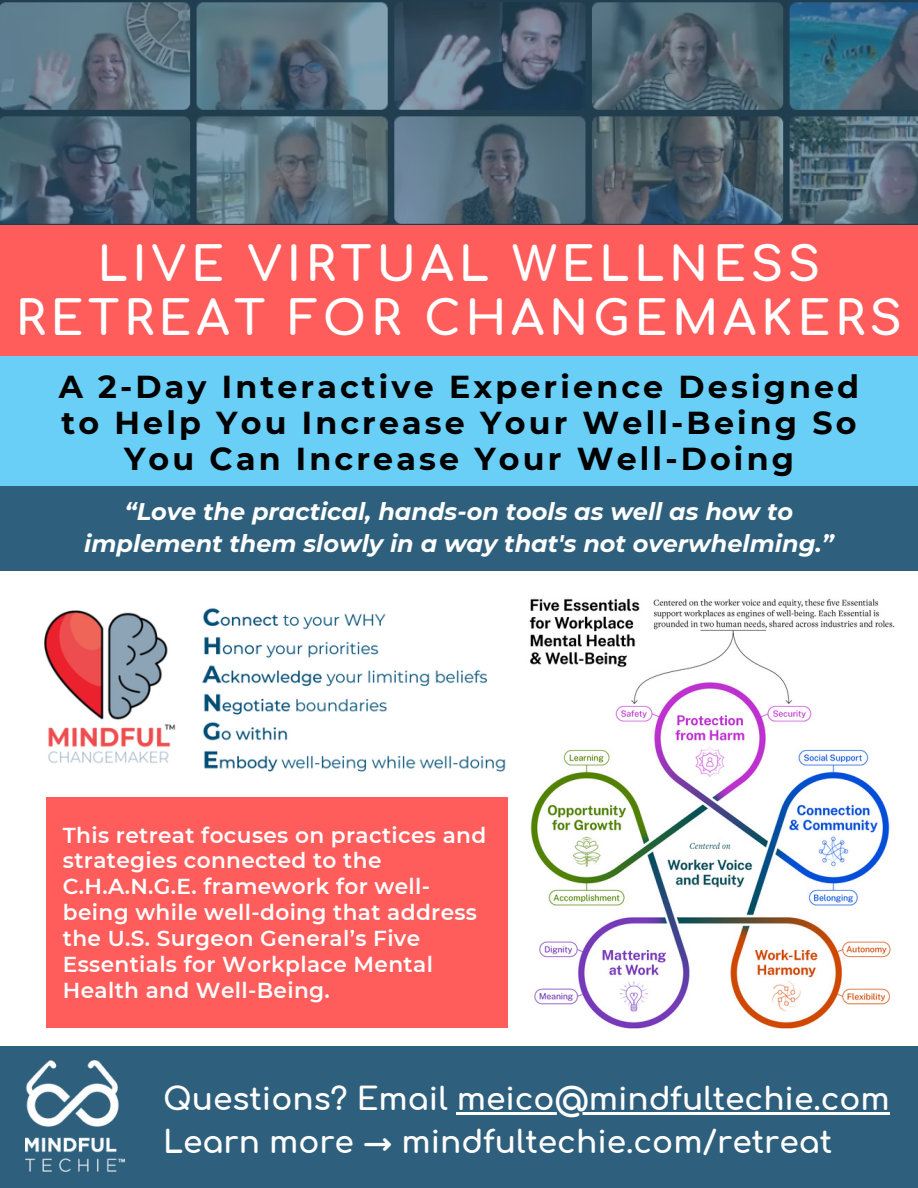
<style>
.page{position:relative;width:918px;height:1188px;background:#2e607d}
.page>*{position:absolute;margin:0;border:0;box-sizing:border-box;transform-origin:0 0}
.t1{font:700 47.25px/54px "Comfortaa";letter-spacing:.1em;color:#fff;text-align:center}
.t2{font:700 31.65px/36px "Montserrat";letter-spacing:.1em;color:#000;text-align:center}
.t3{font:700 31.2px "Comfortaa";color:#fefefe}
.t4{font:italic 700 24px/32.7px "Montserrat";color:#fefefe;text-align:center}
.t5{font:600 21.6px/25.8px "Montserrat";letter-spacing:.015em;color:#fefefe}
</style>
<div class="page">
<img style="left:0;top:0;width:918px;height:225px">
<div style="left:0;top:226px;width:918px;height:205px;background:#ff5c5c"></div>
<div style="left:0;top:357px;width:918px;height:129px;background:#6acff6"></div>
<hr style="left:457px;top:1113px;width:433px;height:2px;background:#fefefe">
<img style="left:25px;top:1060px;width:99px;height:112px">
<div style="left:0;top:572px;width:918px;height:474px;background:#fff"></div>
<img style="left:44px;top:608px;width:464px;height:190px">
<img style="left:529px;top:598px;width:366px;height:431px">
<div style="left:46px;top:798px;width:462px;height:230px;background:#ff5c5c"></div>
<p class="t1" style="left:16px;top:239px;width:888px">LIVE VIRTUAL WELLNESS<br>RETREAT FOR CHANGEMAKERS</p>
<p class="t2" style="left:59px;top:369px;width:802px">A 2-Day Interactive Experience Designed to Help You Increase Your Well-Being So<br>You Can Increase Your Well-Doing</p>
<p class="t4" style="left:84px;top:495px;width:751px">“Love the practical, hands-on tools as well as how to implement them slowly in a way that's not overwhelming.”</p>
<p class="t5" style="left:63px;top:822px;width:425px">This retreat focuses on practices and strategies connected to the<br>C.H.A.N.G.E. framework for well&shy;being while well-doing that address the U.S. Surgeon General’s Five<br>Essentials for Workplace Mental<br>Health and Well‑Being.</p>
<p class="t3" style="left:163px;top:1083px;width:728px">Questions? Email meico@mindfultechie.com</p>
<p class="t3" style="left:163px;top:1126px;width:671px">Learn more → mindfultechie.com/retreat</p>
</div>
